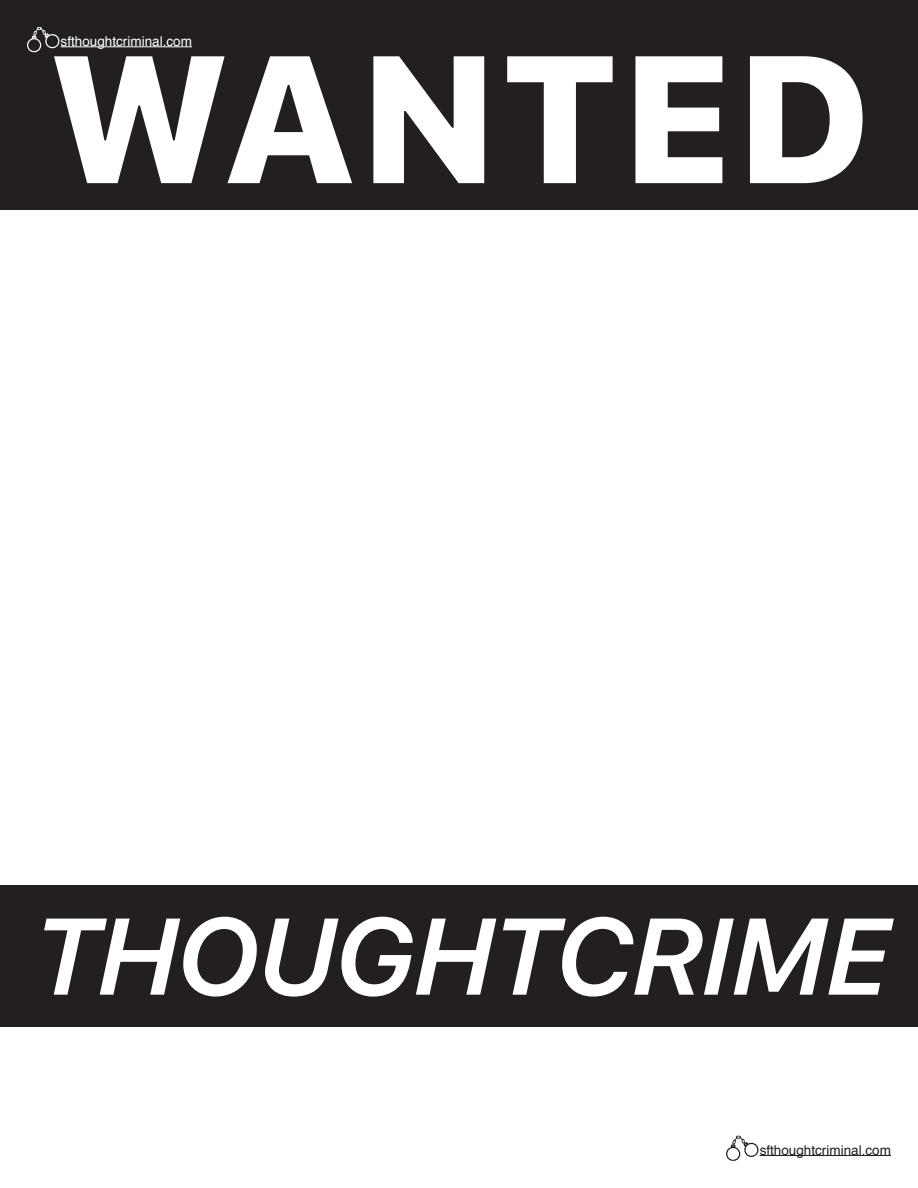
<style>
.page{position:relative;width:918px;height:1188px;background:#fff}
.page>*{position:absolute;margin:0;border:0;box-sizing:border-box;transform-origin:0 0}
.t1{font:800 180px "SFUI Text";color:#fff}
.t2{font:italic 600 108px "SFUI Text";letter-spacing:-.035em;color:#fff}
.t3{font:13.5px "Helvetica";color:#211e1e}
.t4{font:13.5px "Helvetica";color:#fff}
</style>
<div class="page">
<div style="left:0;top:0;width:918px;height:209px;background:#231f20"></div>
<div style="left:0;top:885px;width:918px;height:142px;background:#231f20"></div>
<hr style="left:760px;top:1155px;width:131px;height:1px;background:#211e1e">
<svg style="left:726px;top:1136px;width:33px;height:25px"></svg>
<hr style="left:61px;top:46px;width:131px;height:1px;background:#fff">
<svg style="left:27px;top:27px;width:33px;height:25px"></svg>
<p class="t4" style="left:61px;top:31px;width:133px">sfthoughtcriminal.com</p>
<h1 class="t1" style="left:46px;top:-15px;width:826px">WANTED</h1>
<h2 class="t2" style="left:29px;top:878px;width:861px">THOUGHTCRIME</h2>
<p class="t3" style="left:760px;top:1139px;width:133px">sfthoughtcriminal.com</p>
</div>
